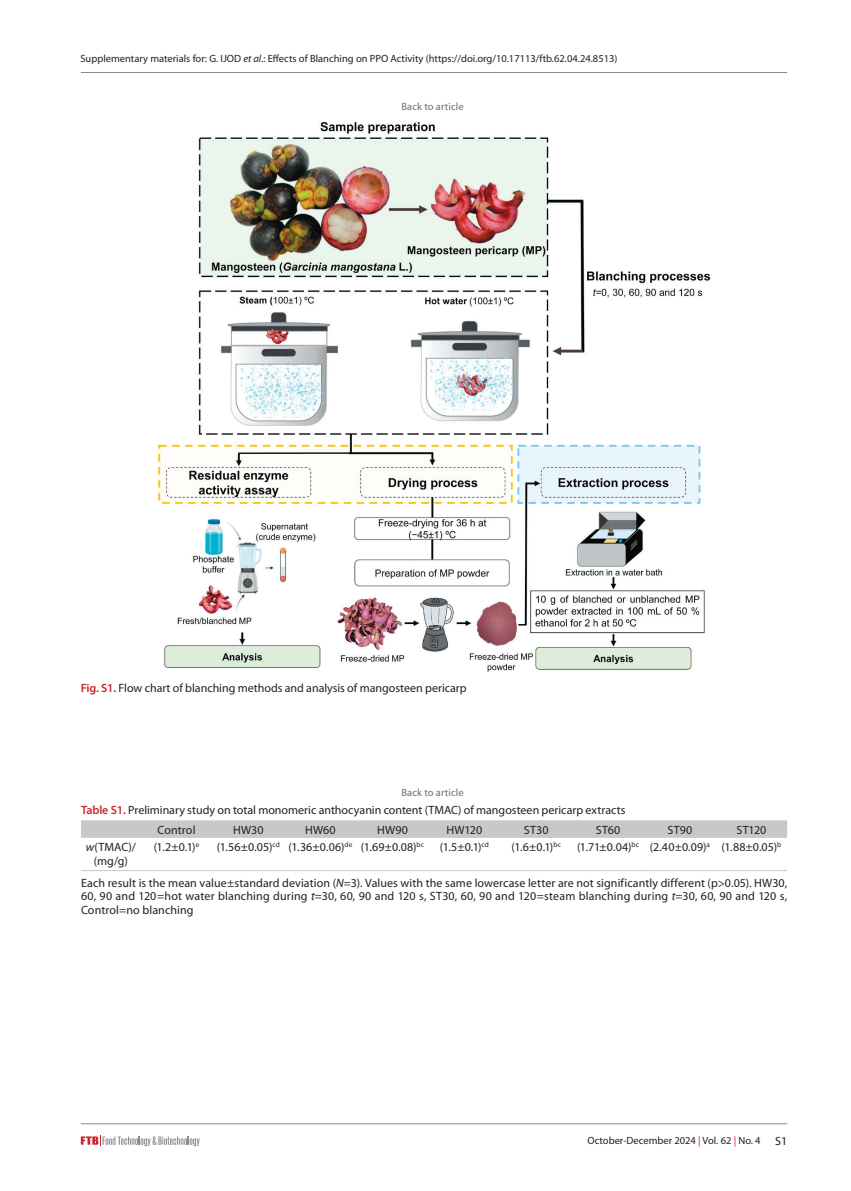
<style>
.page{position:relative;width:851px;height:1191px;background:#fff}
.page>*{position:absolute;margin:0;border:0;box-sizing:border-box;transform-origin:0 0}
.Tab_txt_ispod{font:12px/13.5px "Myriad Pro";letter-spacing:.01em;color:#231f20;text-align:justify}
.Tabela_Tekst{font:12px/13.5px "Myriad Pro";letter-spacing:.005em;color:#231f20;text-align:center}
.Slike_i_Tablice{font:12px "Myriad Pro";color:#231f20}
.t1{font:10.5px "Myriad Pro";color:#231f20}
.Tabela_Tekst-2{font:10.5px "Myriad Pro";letter-spacing:.01em;color:#6c6d70}
.s1{font-style:italic}
.s2{font-weight:600;color:#d1232a}
.s3{color:#c31f24}
.s4{font-size:12px}
</style>
<div class="page">
<hr style="left:81px;top:1123px;width:706px;height:1px;background:#8a8c8f">
<svg style="left:81px;top:1135px;width:119px;height:11px"></svg>
<hr style="left:81px;top:72px;width:706px;height:1px;background:#8a8c8f">
<div style="left:81px;top:820px;width:706px;height:18px;background:#c7c8ca"></div>
<hr style="left:81px;top:870px;width:60px;height:1px;background:#c7c8ca">
<hr style="left:141px;top:870px;width:71px;height:1px;background:#c7c8ca">
<hr style="left:212px;top:870px;width:72px;height:1px;background:#c7c8ca">
<hr style="left:284px;top:870px;width:72px;height:1px;background:#c7c8ca">
<hr style="left:356px;top:870px;width:72px;height:1px;background:#c7c8ca">
<hr style="left:428px;top:870px;width:72px;height:1px;background:#c7c8ca">
<hr style="left:500px;top:870px;width:72px;height:1px;background:#c7c8ca">
<hr style="left:572px;top:870px;width:72px;height:1px;background:#c7c8ca">
<hr style="left:644px;top:870px;width:71px;height:1px;background:#c7c8ca">
<hr style="left:715px;top:870px;width:72px;height:1px;background:#c7c8ca">
<img style="left:158px;top:121px;width:552px;height:551px">
<p class="t1" style="left:80px;top:52px;width:538px">Supplementary materials for: G. IJOD <span class="s1">et al</span>.: Effects of Blanching on PPO Activity (https://doi.org/10.17113/ftb.62.04.24.8513)</p>
<p class="Tabela_Tekst-2" style="left:401px;top:100px;width:64px">Back to article</p>
<p class="Slike_i_Tablice" style="left:81px;top:681px;width:387px"><span class="s2">Fig. S1.</span> Flow chart of blanching methods and analysis of mangosteen pericarp</p>
<p class="Tabela_Tekst-2" style="left:401px;top:786px;width:64px">Back to article</p>
<p class="Slike_i_Tablice" style="left:81px;top:803px;width:546px"><span class="s2">Table S1.</span> Preliminary study on total monomeric anthocyanin content (TMAC) of mangosteen pericarp extracts</p>
<p class="Tabela_Tekst" style="left:157px;top:822px;width:39px">Control</p>
<p class="Tabela_Tekst" style="left:233px;top:822px;width:32px">HW30</p>
<p class="Tabela_Tekst" style="left:305px;top:822px;width:32px">HW60</p>
<p class="Tabela_Tekst" style="left:377px;top:822px;width:32px">HW90</p>
<p class="Tabela_Tekst" style="left:446px;top:822px;width:37px">HW120</p>
<p class="Tabela_Tekst" style="left:524px;top:822px;width:26px">ST30</p>
<p class="Tabela_Tekst" style="left:596px;top:822px;width:26px">ST60</p>
<p class="Tabela_Tekst" style="left:667px;top:822px;width:26px">ST90</p>
<p class="Tabela_Tekst" style="left:736px;top:822px;width:31px">ST120</p>
<p class="Tabela_Tekst" style="left:86px;top:840px;width:52px"><span class="s1">w</span>(TMAC)/ (mg/g)</p>
<p class="Tabela_Tekst" style="left:154px;top:840px;width:47px">(1.2±0.1)<sup>e</sup></p>
<p class="Tabela_Tekst" style="left:217px;top:840px;width:65px">(1.56±0.05)<sup>cd</sup></p>
<p class="Tabela_Tekst" style="left:288px;top:840px;width:65px">(1.36±0.06)<sup>de</sup></p>
<p class="Tabela_Tekst" style="left:361px;top:840px;width:65px">(1.69±0.08)<sup>bc</sup></p>
<p class="Tabela_Tekst" style="left:439px;top:840px;width:51px">(1.5±0.1)<sup>cd</sup></p>
<p class="Tabela_Tekst" style="left:511px;top:840px;width:51px">(1.6±0.1)<sup>bc</sup></p>
<p class="Tabela_Tekst" style="left:577px;top:840px;width:64px">(1.71±0.04)<sup>bc</sup></p>
<p class="Tabela_Tekst" style="left:649px;top:840px;width:62px">(2.40±0.09)<sup>a</sup></p>
<p class="Tabela_Tekst" style="left:721px;top:840px;width:61px">(1.88±0.05)<sup>b</sup></p>
<p class="Tab_txt_ispod" style="left:81px;top:876px;width:707px">Each result is the mean value±standard deviation (<span class="s1">N</span>=3). Values with the same lowercase letter are not significantly different (p&gt;0.05). HW30, 60, 90 and 120=hot water blanching during <span class="s1">t</span>=30, 60, 90 and 120 s, ST30, 60, 90 and 120=steam blanching during <span class="s1">t</span>=30, 60, 90 and 120 s, Control=no blanching</p>
<p class="t1" style="left:587px;top:1134px;width:201px">October-December 2024 <span class="s3">|</span> Vol. 62 <span class="s3">|</span> No. 4 <span class="s4">S1</span></p>
</div>
